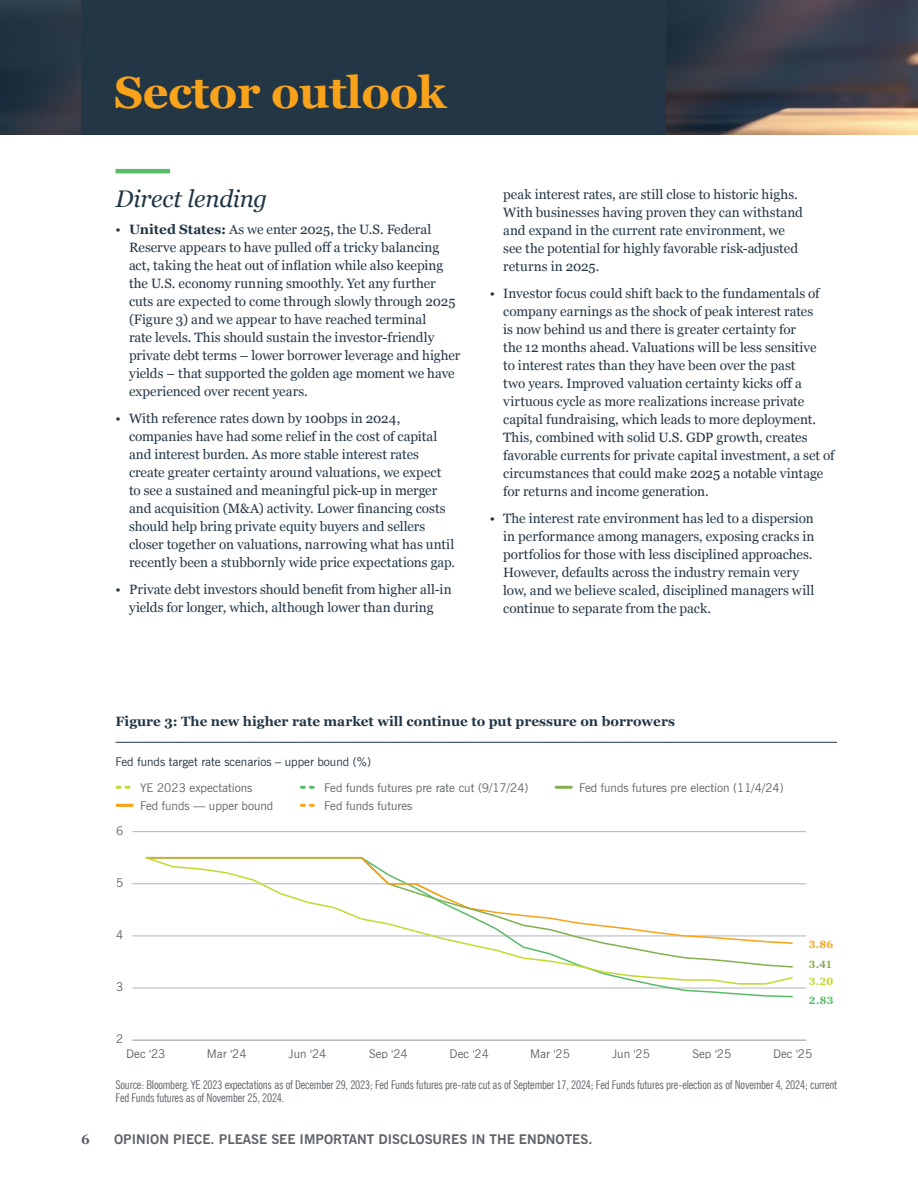
<style>
.page{position:relative;width:918px;height:1188px;background:#fff}
.page>*{position:absolute;margin:0;border:0;box-sizing:border-box;transform-origin:0 0}
.t1{font:700 45px "Georgia";letter-spacing:-.01em;color:#f9a31b}
.Subhead_2{font:italic 24px "Georgia";letter-spacing:-.01em;color:#233645}
.t2{font:13.5px/18px "Georgia";color:#233645}
.Chart_heading{font:700 13.5px "Georgia";color:#233645}
.t3{font:700 13.5px "News Gothic BT";color:#5f6369}
.t4{font:700 13.5px "Georgia Pro";color:#5f6369}
._8_pt_disclosure_justified{font:condensed 12px/12.8px "News Gothic BT";letter-spacing:-.015em;color:#5f6369}
.t5{font:12px/18px "News Gothic BT";color:#5f6369}
.Chart_subheading{font:12px "News Gothic BT";color:#233645}
.t6{font:700 10.5px "Georgia Pro";color:#84af4f}
.t7{font:700 10.5px "Georgia Pro";color:#59bc68}
.t8{font:700 10.5px "Georgia Pro";color:#c4d82d}
.t9{font:700 10.5px "Georgia Pro";color:#f9a31b}
.s1{font-weight:700}
</style>
<div class="page">
<img style="left:0;top:0;width:81px;height:135px">
<img style="left:665px;top:0;width:253px;height:135px">
<hr style="left:116px;top:742px;width:721px;height:1px;background:#233645">
<hr style="left:132px;top:1040px;width:674px;height:1px;background:#b1b4b5">
<hr style="left:132px;top:988px;width:674px;height:1px;background:#b1b4b5">
<hr style="left:132px;top:936px;width:674px;height:1px;background:#b1b4b5">
<hr style="left:132px;top:883px;width:674px;height:1px;background:#b1b4b5">
<hr style="left:132px;top:831px;width:674px;height:1px;background:#b1b4b5">
<svg style="left:144px;top:856px;width:651px;height:142px"></svg>
<svg style="left:117px;top:786px;width:14px;height:3px"></svg>
<hr style="left:117px;top:804px;width:15px;height:3px;background:#f9a31b">
<svg style="left:301px;top:786px;width:14px;height:3px"></svg>
<hr style="left:556px;top:786px;width:15px;height:3px;background:#84af4f">
<svg style="left:301px;top:804px;width:14px;height:3px"></svg>
<div style="left:81px;top:0;width:584px;height:135px;background:#233645"></div>
<hr style="left:116px;top:169px;width:54px;height:4px;background:#59bc68">
<p class="t1" style="left:114px;top:58px;width:334px">Sector outlook</p>
<p class="Subhead_2" style="left:116px;top:181px;width:153px">Direct lending</p>
<p class="t2" style="left:129px;top:220px;width:333px;text-indent:-14px">• <span class="s1">United States:</span> As we enter 2025, the U.S. Federal Reserve appears to have pulled off a tricky balancing act, taking the heat out of inflation while also keeping the U.S. economy running smoothly. Yet any further cuts are expected to come through slowly through 2025 (Figure 3) and we appear to have reached terminal<br>rate levels. This should sustain the investor-friendly private debt terms – lower borrower leverage and higher yields – that supported the golden age moment we have experienced over recent years.</p>
<p class="t2" style="left:129px;top:409px;width:328px;text-indent:-14px">• With reference rates down by 100bps in 2024, companies have had some relief in the cost of capital and interest burden. As more stable interest rates create greater certainty around valuations, we expect to see a sustained and meaningful pick-up in merger and acquisition (M&amp;A) activity. Lower financing costs should help bring private equity buyers and sellers closer together on valuations, narrowing what has until recently been a stubbornly wide price expectations gap.</p>
<p class="t2" style="left:116px;top:580px;width:338px;text-align:center">• Private debt investors should benefit from higher all-in yields for longer, which, although lower than during</p>
<p class="t2" style="left:503px;top:185px;width:301px">peak interest rates, are still close to historic highs.<br>With businesses having proven they can withstand and expand in the current rate environment, we see the potential for highly favorable risk-adjusted returns in 2025.</p>
<p class="t2" style="left:503px;top:284px;width:333px;text-indent:-14px">• Investor focus could shift back to the fundamentals of company earnings as the shock of peak interest rates<br>is now behind us and there is greater certainty for<br>the 12 months ahead. Valuations will be less sensitive<br>to interest rates than they have been over the past<br>two years. Improved valuation certainty kicks off a virtuous cycle as more realizations increase private capital fundraising, which leads to more deployment.<br>This, combined with solid U.S. GDP growth, creates favorable currents for private capital investment, a set of circumstances that could make 2025 a notable vintage for returns and income generation.</p>
<p class="t2" style="left:503px;top:509px;width:313px;text-indent:-14px">• The interest rate environment has led to a dispersion in performance among managers, exposing cracks in portfolios for those with less disciplined approaches.<br>However, defaults across the industry remain very low, and we believe scaled, disciplined managers will continue to separate from the pack.</p>
<p class="Chart_heading" style="left:116px;top:711px;width:561px">Figure 3: The new higher rate market will continue to put pressure on borrowers</p>
<p class="Chart_subheading" style="left:116px;top:755px;width:257px">Fed funds target rate scenarios – upper bound (%)</p>
<p class="t5" style="left:116px;top:821px;width:9px">6</p>
<p class="t5" style="left:116px;top:873px;width:9px">5</p>
<p class="t5" style="left:116px;top:925px;width:9px">4</p>
<p class="t5" style="left:116px;top:978px;width:9px">3</p>
<p class="t5" style="left:116px;top:1030px;width:9px">2</p>
<p class="t5" style="left:140px;top:779px;width:135px">YE 2023 expectations<br>Fed funds — upper bound</p>
<p class="t5" style="left:324px;top:779px;width:206px">Fed funds futures pre rate cut (9/17/24)</p>
<p class="t5" style="left:579px;top:779px;width:206px">Fed funds futures pre election (11/4/24)</p>
<p class="t5" style="left:324px;top:797px;width:90px">Fed funds futures</p>
<p class="t9" style="left:809px;top:939px;width:26px">3.86</p>
<p class="t6" style="left:809px;top:958px;width:25px">3.41</p>
<p class="t7" style="left:809px;top:994px;width:26px">2.83</p>
<p class="t8" style="left:809px;top:975px;width:26px">3.20</p>
<p class="t5" style="left:126px;top:1045px;width:41px">Dec '23</p>
<p class="t5" style="left:207px;top:1045px;width:41px">Mar '24</p>
<p class="t5" style="left:289px;top:1045px;width:39px">Jun '24</p>
<p class="t5" style="left:369px;top:1045px;width:40px">Sep '24</p>
<p class="t5" style="left:450px;top:1045px;width:41px">Dec '24</p>
<p class="t5" style="left:530px;top:1045px;width:41px">Mar '25</p>
<p class="t5" style="left:612px;top:1045px;width:39px">Jun '25</p>
<p class="t5" style="left:692px;top:1045px;width:40px">Sep '25</p>
<p class="t5" style="left:773px;top:1045px;width:41px">Dec '25</p>
<p class="_8_pt_disclosure_justified" style="left:116px;top:1078px;width:723px">Source: Bloomberg. YE 2023 expectations as of December 29, 2023; Fed Funds futures pre-rate cut as of September 17, 2024; Fed Funds futures pre-election as of November 4, 2024; current<br>Fed Funds futures as of November 25, 2024.</p>
<p class="t4" style="left:81px;top:1132px;width:10px">6</p>
<p class="t3" style="left:114px;top:1131px;width:480px">OPINION PIECE. PLEASE SEE IMPORTANT DISCLOSURES IN THE ENDNOTES.</p>
</div>
